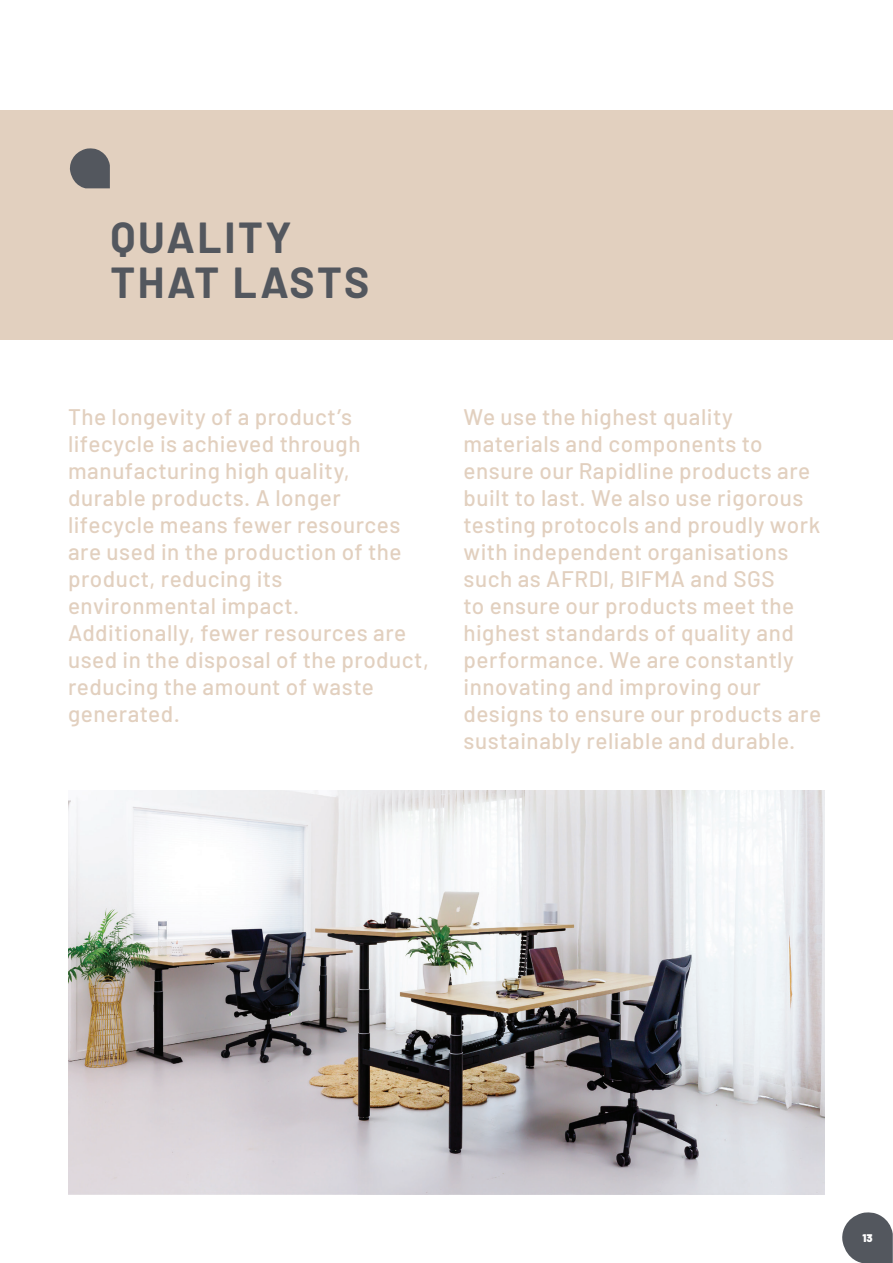
<style>
.page{position:relative;width:893px;height:1263px;background:#fff}
.page>*{position:absolute;margin:0;border:0;box-sizing:border-box;transform-origin:0 0}
.t1{font:700 42.45px/44.5px "Barlow";letter-spacing:.06em;color:#53575e}
.t2{font:500 22.5px/27px "Barlow";letter-spacing:.02em;color:#e2d0bf}
.t3{font:900 11.1px "Barlow";color:#fff}
</style>
<div class="page">
<svg style="left:842px;top:1212px;width:51px;height:51px"></svg>
<div style="left:0;top:111px;width:893px;height:229px;background:#e2d0bf"></div>
<svg style="left:69px;top:148px;width:41px;height:40px"></svg>
<img style="left:68px;top:791px;width:757px;height:404px">
<h1 class="t1" style="left:111px;top:212px;width:260px">QUALITY<br>THAT LASTS</h1>
<p class="t2" style="left:68px;top:401px;width:362px">The longevity of a product’s lifecycle is achieved through manufacturing high quality, durable products. A longer lifecycle means fewer resources are used in the production of the product, reducing its environmental impact.<br>Additionally, fewer resources are used in the disposal of the product, reducing the amount of waste generated.</p>
<p class="t2" style="left:463px;top:401px;width:359px">We use the highest quality materials and components to ensure our Rapidline products are built to last. We also use rigorous testing protocols and proudly work with independent organisations such as AFRDI, BIFMA and SGS<br>to ensure our products meet the highest standards of quality and performance. We are constantly innovating and improving our designs to ensure our products are sustainably reliable and durable.</p>
<p class="t3" style="left:862px;top:1230px;width:12px">13</p>
</div>
